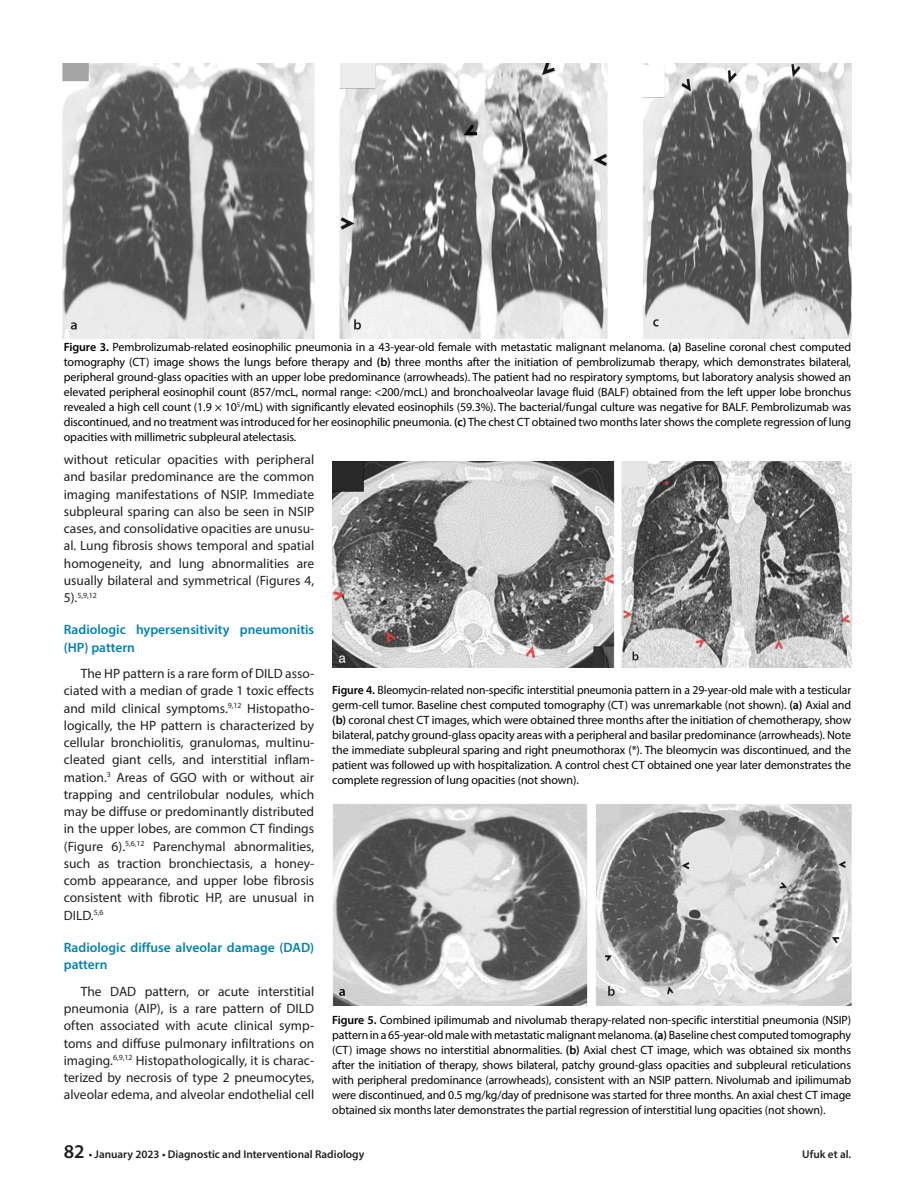
<style>
.page{position:relative;width:915px;height:1191px;background:#fff}
.page>*{position:absolute;margin:0;border:0;box-sizing:border-box;transform-origin:0 0}
.YAZI{font:13.5px/17.2px "Myriad Pro";color:#231f20;text-align:justify}
.ARA_BASLIK{font:600 13.5px/17.2px "Myriad Pro";color:#0082b5}
.RESİM-ALTI{font:12px/15px "Myriad Pro";letter-spacing:-.01em;color:#000;text-align:justify}
.t1{font:600 11.25px "Myriad Pro";color:#231f20}
.YAZI-2{font:7.8px "Myriad Pro";color:#231f20}
.s1{font-weight:600}
.s2{font-size:13.5px}
.s3{font-size:19.5px}
</style>
<div class="page">
<img style="left:62px;top:64px;width:788px;height:275px">
<img style="left:332px;top:461px;width:518px;height:206px">
<img style="left:332px;top:804px;width:518px;height:202px">
<p class="RESİM-ALTI" style="left:64px;top:339px;width:788px"><span class="s1">Figure 3.</span> Pembrolizumab-related eosinophilic pneumonia in a 43-year-old female with metastatic malignant melanoma. <span class="s1">(a)</span> Baseline coronal chest computed tomography (CT) image shows the lungs before therapy and <span class="s1">(b)</span> three months after the initiation of pembrolizumab therapy, which demonstrates bilateral, peripheral ground-glass opacities with an upper lobe predominance (arrowheads). The patient had no respiratory symptoms, but laboratory analysis showed an elevated peripheral eosinophil count (857/mcL, normal range: &lt;200/mcL) and bronchoalveolar lavage fluid (BALF) obtained from the left upper lobe bronchus revealed a high cell count (1.9 × 10<sup>5</sup>/mL) with significantly elevated eosinophils (59.3%). The bacterial/fungal culture was negative for BALF. Pembrolizumab was discontinued, and no treatment was introduced for her eosinophilic pneumonia. <span class="s1">(c)</span> The chest CT obtained two months later shows the complete regression of lung opacities with millimetric subpleural atelectasis.</p>
<p class="YAZI" style="left:64px;top:451px;width:252px">without reticular opacities with peripheral and basilar predominance are the common imaging manifestations of NSIP. Immediate subpleural sparing can also be seen in NSIP cases, and consolidative opacities are unusu&shy;al. Lung fibrosis shows temporal and spatial homogeneity, and lung abnormalities are usually bilateral and symmetrical (Figures 4,</p>
<p class="YAZI-2" style="left:64px;top:590px;width:34px"><span class="s2">5).</span>5,9,12</p>
<p class="ARA_BASLIK" style="left:64px;top:621px;width:252px">Radiologic hypersensitivity pneumonitis (HP) pattern</p>
<p class="YAZI" style="left:64px;top:665px;width:252px;text-indent:17px">The HP pattern is a rare form of DILD asso&shy;ciated with a median of grade 1 toxic effects and mild clinical symptoms.<sup>9,12</sup> Histopatho&shy;logically, the HP pattern is characterized by cellular bronchiolitis, granulomas, multinu&shy;cleated giant cells, and interstitial inflam&shy;mation.<sup>3</sup> Areas of GGO with or without air trapping and centrilobular nodules, which may be diffuse or predominantly distributed in the upper lobes, are common CT findings (Figure 6).<sup>5,6,12</sup> Parenchymal abnormalities, such as traction bronchiectasis, a honey&shy;comb appearance, and upper lobe fibrosis consistent with fibrotic HP, are unusual in DILD.<sup>5,6</sup></p>
<p class="ARA_BASLIK" style="left:64px;top:938px;width:252px">Radiologic diffuse alveolar damage (DAD) pattern</p>
<p class="YAZI" style="left:64px;top:982px;width:252px;text-indent:17px">The DAD pattern, or acute interstitial pneumonia (AIP), is a rare pattern of DILD often associated with acute clinical symp&shy;toms and diffuse pulmonary infiltrations on imaging.<sup>6,9,12</sup> Histopathologically, it is charac&shy;terized by necrosis of type 2 pneumocytes, alveolar edema, and alveolar endothelial cell</p>
<p class="RESİM-ALTI" style="left:332px;top:682px;width:520px"><span class="s1">Figure 4.</span> Bleomycin-related non-specific interstitial pneumonia pattern in a 29-year-old male with a testicular germ-cell tumor. Baseline chest computed tomography (CT) was unremarkable (not shown). <span class="s1">(a)</span> Axial and <span class="s1">(b)</span> coronal chest CT images, which were obtained three months after the initiation of chemotherapy, show bilateral, patchy ground-glass opacity areas with a peripheral and basilar predominance (arrowheads). Note the immediate subpleural sparing and right pneumothorax (*). The bleomycin was discontinued, and the patient was followed up with hospitalization. A control chest CT obtained one year later demonstrates the complete regression of lung opacities (not shown).</p>
<p class="RESİM-ALTI" style="left:332px;top:1012px;width:520px"><span class="s1">Figure 5.</span> Combined ipilimumab and nivolumab therapy-related non-specific interstitial pneumonia (NSIP) pattern in a 65-year-old male with metastatic malignant melanoma. <span class="s1">(a)</span> Baseline chest computed tomography (CT) image shows no interstitial abnormalities. <span class="s1">(b)</span> Axial chest CT image, which was obtained six months after the initiation of therapy, shows bilateral, patchy ground-glass opacities and subpleural reticulations with peripheral predominance (arrowheads), consistent with an NSIP pattern. Nivolumab and ipilimumab were discontinued, and 0.5 mg/kg/day of prednisone was started for three months. An axial chest CT image obtained six months later demonstrates the partial regression of interstitial lung opacities (not shown).</p>
<p class="t1" style="left:64px;top:1146px;width:302px"><span class="s3">82</span> • January 2023 • Diagnostic and Interventional Radiology</p>
<p class="t1" style="left:802px;top:1146px;width:50px">Ufuk et al.</p>
</div>
